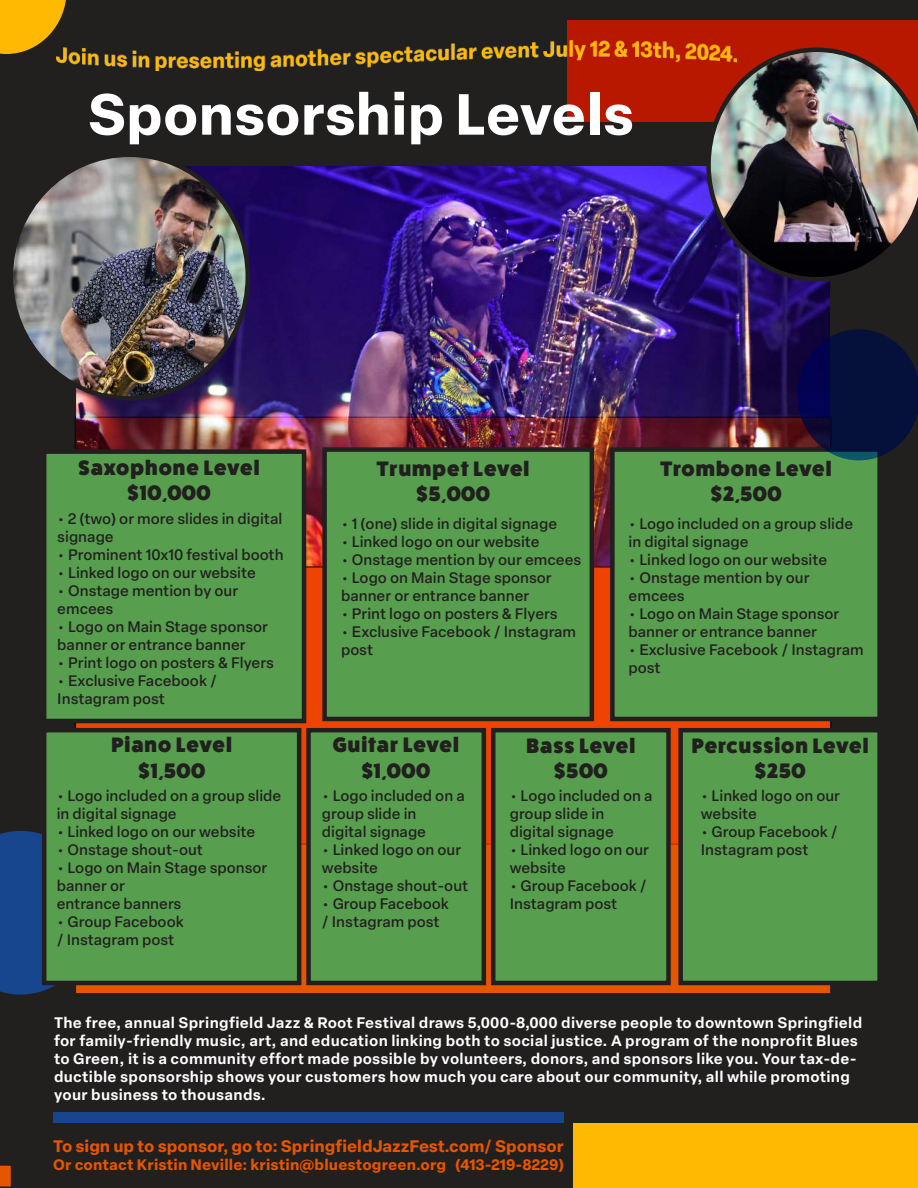
<style>
.page{position:relative;width:918px;height:1188px;background:#221f1f}
.page>*{position:absolute;margin:0;border:0;box-sizing:border-box;transform-origin:0 0}
.t1{font:700 57px "Elza Text";color:#fff}
.t2{font:800 21px/25.2px "Fat Frank";letter-spacing:.05em;color:#221f1f;text-align:center}
.t3{font:700 16.5px "Elza Text";color:#e65500}
.t4{font:500 15px/18px "Elza Text";color:#221f1f}
.t5{font:600 15px/18px "Elza Text";letter-spacing:.02em;color:#fff}
.t6{font:700 15px "Elza Text";letter-spacing:.01em;color:#e65500}
</style>
<div class="page">
<div style="left:0;top:831px;width:55px;height:164px;background:#17468f"></div>
<div style="left:567px;top:20px;width:351px;height:102px;background:#b81700"></div>
<img style="left:78px;top:167px;width:751px;height:250px">
<div style="left:75px;top:567px;width:756px;height:427px;background:#e65500"></div>
<img style="left:78px;top:420px;width:751px;height:422px">
<div style="left:44px;top:730px;width:255px;height:253px;background:#579f4e"></div>
<div style="left:42px;top:728px;width:259px;height:257px;border:5px solid #221f1f"></div>
<div style="left:44px;top:452px;width:260px;height:269px;background:#579f4e"></div>
<div style="left:42px;top:449px;width:264px;height:274px;border:5px solid #221f1f"></div>
<div style="left:325px;top:450px;width:267px;height:269px;background:#579f4e"></div>
<div style="left:322px;top:447px;width:272px;height:274px;border:5px solid #221f1f"></div>
<div style="left:612px;top:450px;width:268px;height:269px;background:#579f4e"></div>
<div style="left:610px;top:447px;width:272px;height:274px;border:5px solid #221f1f"></div>
<div style="left:309px;top:730px;width:175px;height:253px;background:#579f4e"></div>
<div style="left:306px;top:728px;width:180px;height:257px;border:5px solid #221f1f"></div>
<div style="left:493px;top:730px;width:176px;height:253px;background:#579f4e"></div>
<div style="left:491px;top:728px;width:180px;height:257px;border:5px solid #221f1f"></div>
<div style="left:681px;top:730px;width:199px;height:253px;background:#579f4e"></div>
<div style="left:678px;top:728px;width:204px;height:257px;border:5px solid #221f1f"></div>
<img style="left:15px;top:159px;width:233px;height:239px">
<div style="left:9px;top:153px;width:241px;height:248px;border:5px solid #221f1f;border-radius:50%"></div>
<img style="left:706px;top:47px;width:212px;height:234px">
<svg style="left:0;top:1165px;width:11px;height:22px"></svg>
<svg style="left:0;top:0;width:66px;height:54px"></svg>
<svg style="left:797px;top:329px;width:121px;height:131px;background:#0d143a"></svg>
<div style="left:574px;top:1123px;width:344px;height:64px;background:#ffb900"></div>
<div style="left:53px;top:1112px;width:511px;height:11px;background:#17468f"></div>
<img style="left:57px;top:41px;width:679px;height:29px">
<h1 class="t1" style="left:88px;top:91px;width:548px">Sponsorship Levels</h1>
<h2 class="t2" style="left:78px;top:456px;width:183px">Saxophone Level $10,000</h2>
<h2 class="t2" style="left:377px;top:457px;width:154px">Trumpet Level $5,000</h2>
<h2 class="t2" style="left:660px;top:457px;width:173px">Trombone Level $2,500</h2>
<p class="t4" style="left:57px;top:511px;width:226px">• 2 (two) or more slides in digital signage</p>
<p class="t4" style="left:57px;top:547px;width:228px">• Prominent 10x10 festival booth</p>
<p class="t4" style="left:57px;top:565px;width:200px">• Linked logo on our website</p>
<p class="t4" style="left:57px;top:583px;width:182px">• Onstage mention by our emcees</p>
<p class="t4" style="left:57px;top:619px;width:212px">• Logo on Main Stage sponsor banner or entrance banner</p>
<p class="t4" style="left:57px;top:655px;width:218px">• Print logo on posters &amp; Flyers</p>
<p class="t4" style="left:57px;top:673px;width:161px">• Exclusive Facebook /<br>Instagram post</p>
<p class="t4" style="left:341px;top:515px;width:218px">• 1 (one) slide in digital signage</p>
<p class="t4" style="left:341px;top:533px;width:200px">• Linked logo on our website</p>
<p class="t4" style="left:341px;top:551px;width:242px">• Onstage mention by our emcees</p>
<p class="t4" style="left:341px;top:569px;width:212px">• Logo on Main Stage sponsor banner or entrance banner</p>
<p class="t4" style="left:341px;top:605px;width:218px">• Print logo on posters &amp; Flyers</p>
<p class="t4" style="left:341px;top:623px;width:237px">• Exclusive Facebook / Instagram post</p>
<p class="t4" style="left:629px;top:515px;width:226px">• Logo included on a group slide in digital signage</p>
<p class="t4" style="left:629px;top:551px;width:200px">• Linked logo on our website</p>
<p class="t4" style="left:629px;top:569px;width:182px">• Onstage mention by our emcees</p>
<p class="t4" style="left:629px;top:605px;width:212px">• Logo on Main Stage sponsor banner or entrance banner</p>
<p class="t4" style="left:629px;top:641px;width:237px">• Exclusive Facebook / Instagram post</p>
<h2 class="t2" style="left:111px;top:734px;width:122px">Piano Level $1,500</h2>
<h2 class="t2" style="left:333px;top:734px;width:128px">Guitar Level $1,000</h2>
<h2 class="t2" style="left:527px;top:734px;width:110px">Bass Level $500</h2>
<h2 class="t2" style="left:692px;top:734px;width:178px">Percussion Level $250</h2>
<p class="t4" style="left:57px;top:787px;width:226px">• Logo included on a group slide in digital signage</p>
<p class="t4" style="left:57px;top:823px;width:200px">• Linked logo on our website</p>
<p class="t4" style="left:57px;top:841px;width:148px">• Onstage shout-out</p>
<p class="t4" style="left:57px;top:859px;width:212px">• Logo on Main Stage sponsor banner or<br>entrance banners</p>
<p class="t4" style="left:57px;top:913px;width:129px">• Group Facebook / Instagram post</p>
<p class="t4" style="left:322px;top:787px;width:144px">• Logo included on a group slide in digital signage</p>
<p class="t4" style="left:322px;top:841px;width:141px">• Linked logo on our website</p>
<p class="t4" style="left:322px;top:877px;width:148px">• Onstage shout-out</p>
<p class="t4" style="left:322px;top:895px;width:129px">• Group Facebook / Instagram post</p>
<p class="t4" style="left:510px;top:787px;width:144px">• Logo included on a group slide in digital signage</p>
<p class="t4" style="left:510px;top:841px;width:141px">• Linked logo on our website</p>
<p class="t4" style="left:510px;top:877px;width:138px">• Group Facebook /<br>Instagram post</p>
<p class="t4" style="left:701px;top:787px;width:141px">• Linked logo on our website</p>
<p class="t4" style="left:701px;top:823px;width:138px">• Group Facebook /<br>Instagram post</p>
<p class="t5" style="left:54px;top:1015px;width:810px">The free, annual Springfield Jazz &amp; Root Festival draws 5,000-8,000 diverse people to downtown Springfield for family-friendly music, art, and education linking both to social justice. A program of the nonprofit Blues to Green, it is a community effort made possible by volunteers, donors, and sponsors like you. Your tax-de&shy;ductible sponsorship shows your customers how much you care about our community, all while promoting your business to thousands.</p>
<p class="t3" style="left:53px;top:1139px;width:512px">To sign up to sponsor, go to: SpringfieldJazzFest.com/ Sponsor</p>
<p class="t6" style="left:53px;top:1158px;width:512px">Or contact Kristin Neville: kristin@bluestogreen.org (413-219-8229)</p>
</div>
